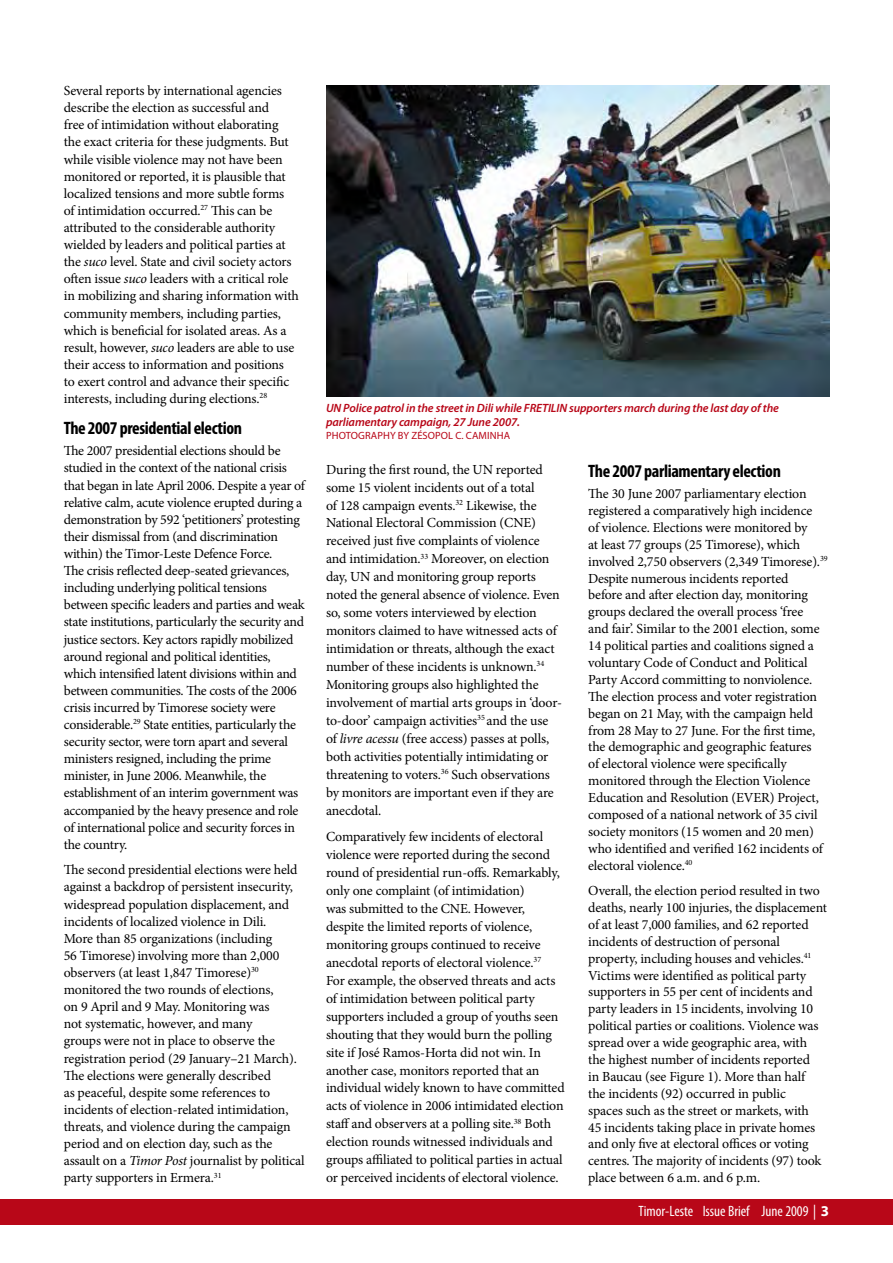
<style>
.page{position:relative;width:893px;height:1263px;background:#fff}
.page>*{position:absolute;margin:0;border:0;box-sizing:border-box;transform-origin:0 0}
.t1{font:700 condensed 18px "Myriad Pro";letter-spacing:-.02em;color:#000}
.t2{font:condensed 15px "Myriad Pro";color:#fff}
.t3{font:13.8px/17.1px "Minion Pro";letter-spacing:-.015em;color:#000}
.t4{font:italic 600 12px/13.5px "Myriad Pro";letter-spacing:-.01em;color:#b80718}
.t5{font:10.5px "Myriad Pro";letter-spacing:.01em;color:#b80718}
.s1{font-style:italic}
.s2{font-weight:700;font-stretch:normal}
</style>
<div class="page">
<div style="left:0;top:1199px;width:893px;height:26px;background:#b80718"></div>
<img style="left:326px;top:85px;width:503px;height:312px">
<p class="t3" style="left:64px;top:82px;width:237px">Several reports by international agencies describe the election as successful and<br>free of intimidation without elaborating the exact criteria for these judgments. But while visible violence may not have been monitored or reported, it is plausible that localized tensions and more subtle forms<br>of intimidation occurred.<sup>27</sup> This can be attributed to the considerable authority wielded by leaders and political parties at the <span class="s1">suco</span> level. State and civil society actors often issue <span class="s1">suco</span> leaders with a critical role in mobilizing and sharing information with community members, including parties, which is beneficial for isolated areas. As a result, however, <span class="s1">suco</span> leaders are able to use their access to information and positions<br>to exert control and advance their specific interests, including during elections.<sup>28</sup></p>
<h1 class="t1" style="left:64px;top:417px;width:180px">The 2007 presidential election</h1>
<p class="t3" style="left:64px;top:442px;width:242px">The 2007 presidential elections should be studied in the context of the national crisis that began in late April 2006. Despite a year of relative calm, acute violence erupted during a demonstration by 592 ‘petitioners’ protesting their dismissal from (and discrimination within) the Timor-Leste Defence Force.<br>The crisis reflected deep-seated grievances, including underlying political tensions between specific leaders and parties and weak state institutions, particularly the security and justice sectors. Key actors rapidly mobilized around regional and political identities, which intensified latent divisions within and between communities. The costs of the 2006 crisis incurred by Timorese society were considerable.<sup>29</sup> State entities, particularly the security sector, were torn apart and several ministers resigned, including the prime minister, in June 2006. Meanwhile, the establishment of an interim government was accompanied by the heavy presence and role of international police and security forces in the country.</p>
<p class="t3" style="left:64px;top:861px;width:242px">The second presidential elections were held against a backdrop of persistent insecurity, widespread population displacement, and incidents of localized violence in Dili.<br>More than 85 organizations (including<br>56 Timorese)involving more than 2,000 observers (at least 1,847 Timorese)<sup>30 </sup>monitored the two rounds of elections,<br>on 9 April and 9 May. Monitoring was<br>not systematic, however, and many<br>groups were not in place to observe the registration period (29 January–21 March).<br>The elections were generally described<br>as peaceful, despite some references to incidents of election-related intimidation, threats, and violence during the campaign period and on election day, such as the assault on a <span class="s1">Timor Post</span> journalist by political party supporters in Ermera.<sup>31</sup></p>
<p class="t4" style="left:326px;top:401px;width:454px">UN Police patrol in the street in Dili while FRETILIN supporters march during the last day of the parliamentary campaign, 27 June 2007.</p>
<p class="t5" style="left:326px;top:429px;width:186px">PHOTOGRAPHY BY ZÉSOPOL C. CAMINHA</p>
<p class="t3" style="left:326px;top:460px;width:237px;line-height:18px">During the first round, the UN reported some 15 violent incidents out of a total<br>of 128 campaign events.<sup>32</sup> Likewise, the National Electoral Commission (CNE) received just five complaints of violence and intimidation.<sup>33</sup> Moreover, on election day, UN and monitoring group reports noted the general absence of violence. Even so, some voters interviewed by election monitors claimed to have witnessed acts of intimidation or threats, although the exact number of these incidents is unknown.<sup>34<br></sup>Monitoring groups also highlighted the involvement of martial arts groups in ‘door&shy;to-door’ campaign activities<sup>35</sup> and the use of <span class="s1">livre acessu</span> (free access) passes at polls, both activities potentially intimidating or threatening to voters.<sup>36</sup> Such observations by monitors are important even if they are anecdotal.</p>
<p class="t3" style="left:326px;top:828px;width:240px;line-height:18px">Comparatively few incidents of electoral violence were reported during the second round of presidential run-offs. Remarkably, only one complaint (of intimidation)<br>was submitted to the CNE. However, despite the limited reports of violence, monitoring groups continued to receive anecdotal reports of electoral violence.<sup>37<br></sup>For example, the observed threats and acts of intimidation between political party supporters included a group of youths seen shouting that they would burn the polling site if José Ramos-Horta did not win. In another case, monitors reported that an individual widely known to have committed acts of violence in 2006 intimidated election staff and observers at a polling site.<sup>38</sup> Both election rounds witnessed individuals and groups affiliated to political parties in actual or perceived incidents of electoral violence.</p>
<h1 class="t1" style="left:588px;top:460px;width:194px">The 2007 parliamentary election</h1>
<p class="t3" style="left:588px;top:485px;width:241px">The 30 June 2007 parliamentary election registered a comparatively high incidence<br>of violence. Elections were monitored by<br>at least 77 groups (25 Timorese), which involved 2,750 observers (2,349 Timorese).<sup>39<br></sup>Despite numerous incidents reported<br>before and after election day, monitoring groups declared the overall process ‘free<br>and fair’. Similar to the 2001 election, some 14 political parties and coalitions signed a voluntary Code of Conduct and Political Party Accord committing to nonviolence.<br>The election process and voter registration began on 21 May, with the campaign held from 28 May to 27 June. For the first time, the demographic and geographic features<br>of electoral violence were specifically monitored through the Election Violence Education and Resolution (EVER) Project, composed of a national network of 35 civil society monitors (15 women and 20 men) who identified and verified 162 incidents of electoral violence.<sup>40</sup></p>
<p class="t3" style="left:588px;top:882px;width:240px">Overall, the election period resulted in two deaths, nearly 100 injuries, the displacement of at least 7,000 families, and 62 reported incidents of destruction of personal property, including houses and vehicles.<sup>41<br></sup>Victims were identified as political party supporters in 55 per cent of incidents and party leaders in 15 incidents, involving 10 political parties or coalitions. Violence was spread over a wide geographic area, with the highest number of incidents reported<br>in Baucau (see Figure 1). More than half<br>the incidents (92) occurred in public<br>spaces such as the street or markets, with<br>45 incidents taking place in private homes and only five at electoral offices or voting centres. The majority of incidents (97) took place between 6 a.m. and 6 p.m.</p>
<p class="t2" style="left:639px;top:1201px;width:192px">Timor-Leste Issue Brief June 2009 | <span class="s2">3</span></p>
</div>
